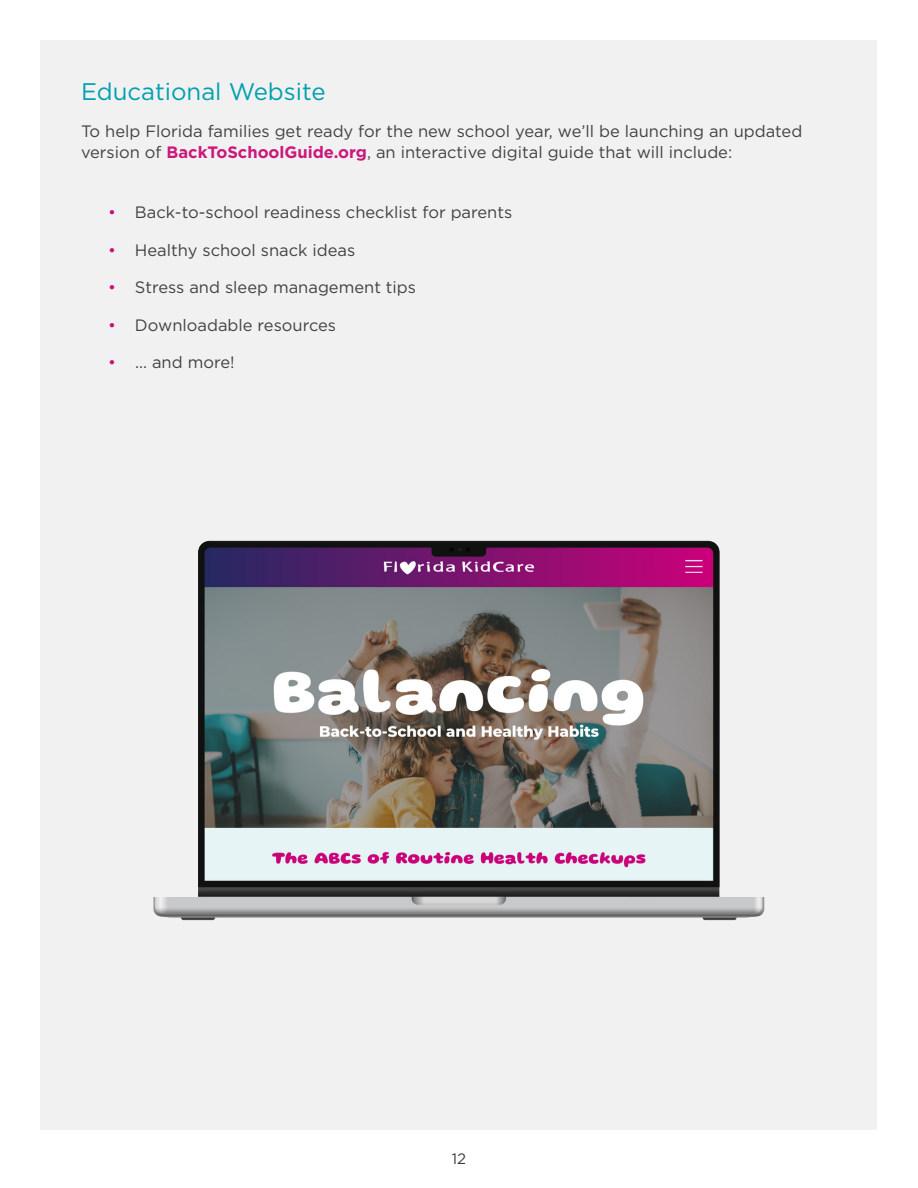
<style>
.page{position:relative;width:918px;height:1188px;background:#fff}
.page>*{position:absolute;margin:0;border:0;box-sizing:border-box;transform-origin:0 0}
.Body_copy{font:24px "Gotham";color:#00a0af}
.Body_copy-2{font:16.5px/21px "Gotham";color:#424243}
.t1{font:15px "Gotham";color:#403a39}
.s1{font-weight:700;color:#ca187b}
.s2{color:#cb0d79}
</style>
<div class="page">
<div style="left:40px;top:40px;width:838px;height:1090px;background:#f1f1f1"></div>
<img style="left:153px;top:540px;width:612px;height:381px">
<p class="Body_copy" style="left:81px;top:76px;width:246px">Educational Website</p>
<p class="Body_copy-2" style="left:81px;top:121px;width:723px">To help Florida families get ready for the new school year, we’ll be launching an updated version of <span class="s1">BackToSchoolGuide.org</span>, an interactive digital guide that will include:</p>
<p class="Body_copy-2" style="left:108px;top:202px;width:406px"><span class="s2">•</span> Back-to-school readiness checklist for parents</p>
<p class="Body_copy-2" style="left:108px;top:239px;width:249px"><span class="s2">•</span> Healthy school snack ideas</p>
<p class="Body_copy-2" style="left:108px;top:277px;width:310px"><span class="s2">•</span> Stress and sleep management tips</p>
<p class="Body_copy-2" style="left:108px;top:314px;width:230px"><span class="s2">•</span> Downloadable resources</p>
<p class="Body_copy-2" style="left:108px;top:352px;width:23px"><span class="s2">•</span> ...</p>
<p class="Body_copy-2" style="left:152px;top:352px;width:84px">and more!</p>
<p class="t1" style="left:452px;top:1149px;width:16px">12</p>
</div>
